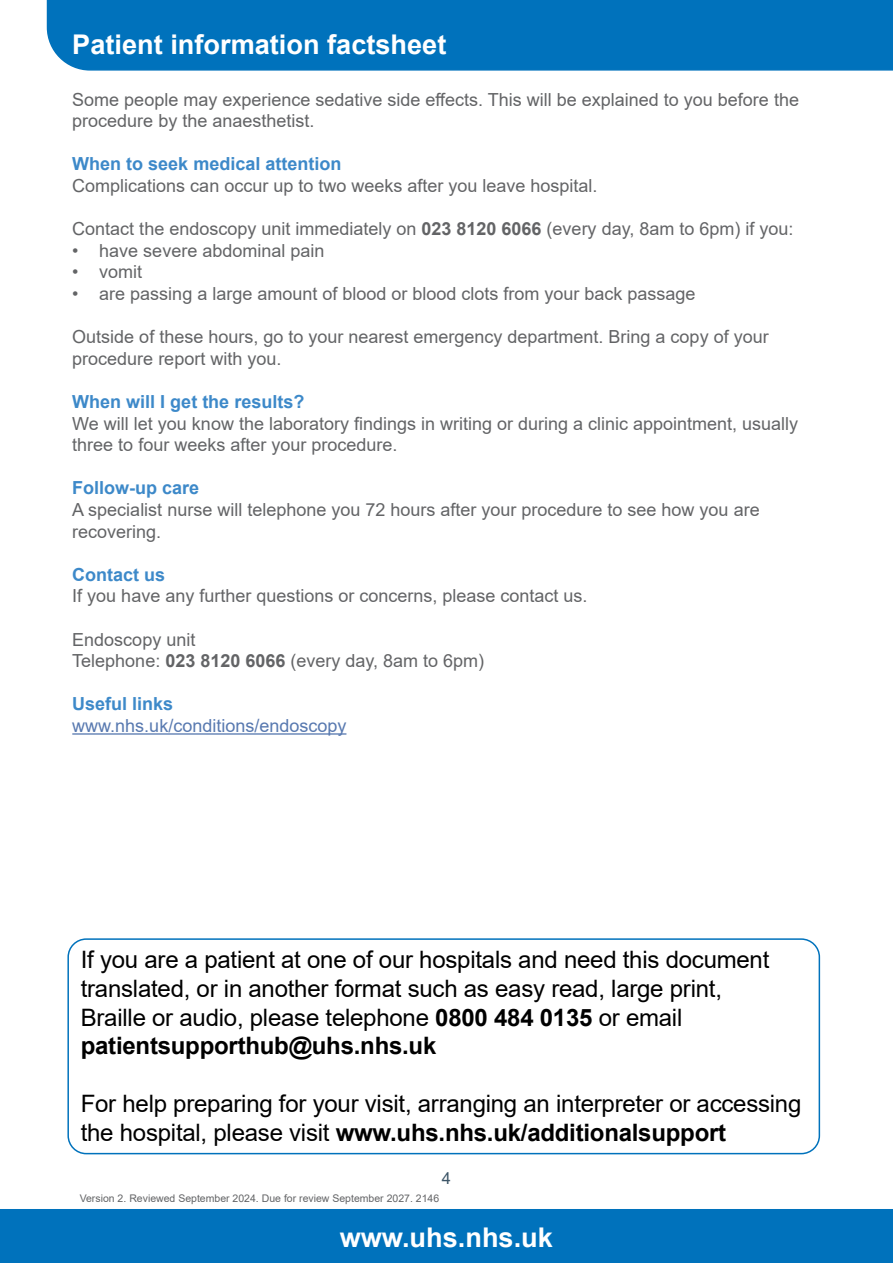
<style>
.page{position:relative;width:893px;height:1263px;background:#fff}
.page>*{position:absolute;margin:0;border:0;box-sizing:border-box;transform-origin:0 0}
.t1{font:700 27.15px "Arial";color:#fff}
.t2{font:24px/28.8px "Arial";letter-spacing:-.01em;color:#000}
.t3{font:18px/21.6px "Arial";color:#636466}
.t4{font:700 18px "Arial";color:#3d89c9}
.t5{font:18px "Arial";color:#5879b0}
.t6{font:16.5px "Arial";color:#3d5567}
.t7{font:10.5px "Arial";color:#636466}
.s1{font-weight:700}
</style>
<div class="page">
<div style="left:0;top:1209px;width:893px;height:54px;background:#0072bc"></div>
<div style="left:46px;top:0;width:847px;height:71px;background:#0072bc"></div>
<div style="left:67px;top:938px;width:753px;height:216px;border:2px solid #0072bc;border-radius:18px"></div>
<hr style="left:72px;top:733px;width:274px;height:2px;background:#5879b0">
<h1 class="t1" style="left:72px;top:25px;width:376px">Patient information factsheet</h1>
<p class="t3" style="left:72px;top:88px;width:728px">Some people may experience sedative side effects. This will be explained to you before the procedure by the anaesthetist.</p>
<p class="t4" style="left:72px;top:151px;width:271px">When to seek medical attention</p>
<p class="t3" style="left:72px;top:175px;width:527px">Complications can occur up to two weeks after you leave hospital.</p>
<p class="t3" style="left:72px;top:218px;width:723px">Contact the endoscopy unit immediately on <span class="s1">023 8120 6066</span> (every day, 8am to 6pm) if you:</p>
<p class="t3" style="left:72px;top:240px;width:254px">• have severe abdominal pain</p>
<p class="t3" style="left:72px;top:261px;width:72px">• vomit</p>
<p class="t3" style="left:72px;top:283px;width:625px">• are passing a large amount of blood or blood clots from your back passage</p>
<p class="t3" style="left:72px;top:326px;width:698px">Outside of these hours, go to your nearest emergency department. Bring a copy of your procedure report with you.</p>
<p class="t4" style="left:72px;top:389px;width:234px">When will I get the results?</p>
<p class="t3" style="left:72px;top:412px;width:727px">We will let you know the laboratory findings in writing or during a clinic appointment, usually three to four weeks after your procedure.</p>
<p class="t4" style="left:72px;top:475px;width:129px">Follow-up care</p>
<p class="t3" style="left:72px;top:499px;width:689px">A specialist nurse will telephone you 72 hours after your procedure to see how you are recovering.</p>
<p class="t4" style="left:72px;top:562px;width:95px">Contact us</p>
<p class="t3" style="left:72px;top:585px;width:517px">If you have any further questions or concerns, please contact us.</p>
<p class="t3" style="left:72px;top:628px;width:413px">Endoscopy unit<br>Telephone: <span class="s1">023 8120 6066</span> (every day, 8am to 6pm)</p>
<p class="t4" style="left:72px;top:691px;width:103px">Useful links</p>
<p class="t5" style="left:72px;top:713px;width:276px">www.nhs.uk/conditions/endoscopy</p>
<h2 class="t2" style="left:81px;top:945px;width:690px">If you are a patient at one of our hospitals and need this document translated, or in another format such as easy read, large print, Braille or audio, please telephone <span class="s1">0800 484 0135</span> or email <span class="s1">patientsupporthub@uhs.nhs.uk</span></h2>
<h2 class="t2" style="left:81px;top:1089px;width:722px">For help preparing for your visit, arranging an interpreter or accessing the hospital, please visit <span class="s1">www.uhs.nhs.uk/additionalsupport</span></h2>
<p class="t6" style="left:442px;top:1166px;width:11px">4</p>
<p class="t7" style="left:80px;top:1190px;width:361px">Version 2. Reviewed September 2024. Due for review September 2027. 2146</p>
<h1 class="t1" style="left:340px;top:1218px;width:215px">www.uhs.nhs.uk</h1>
</div>
